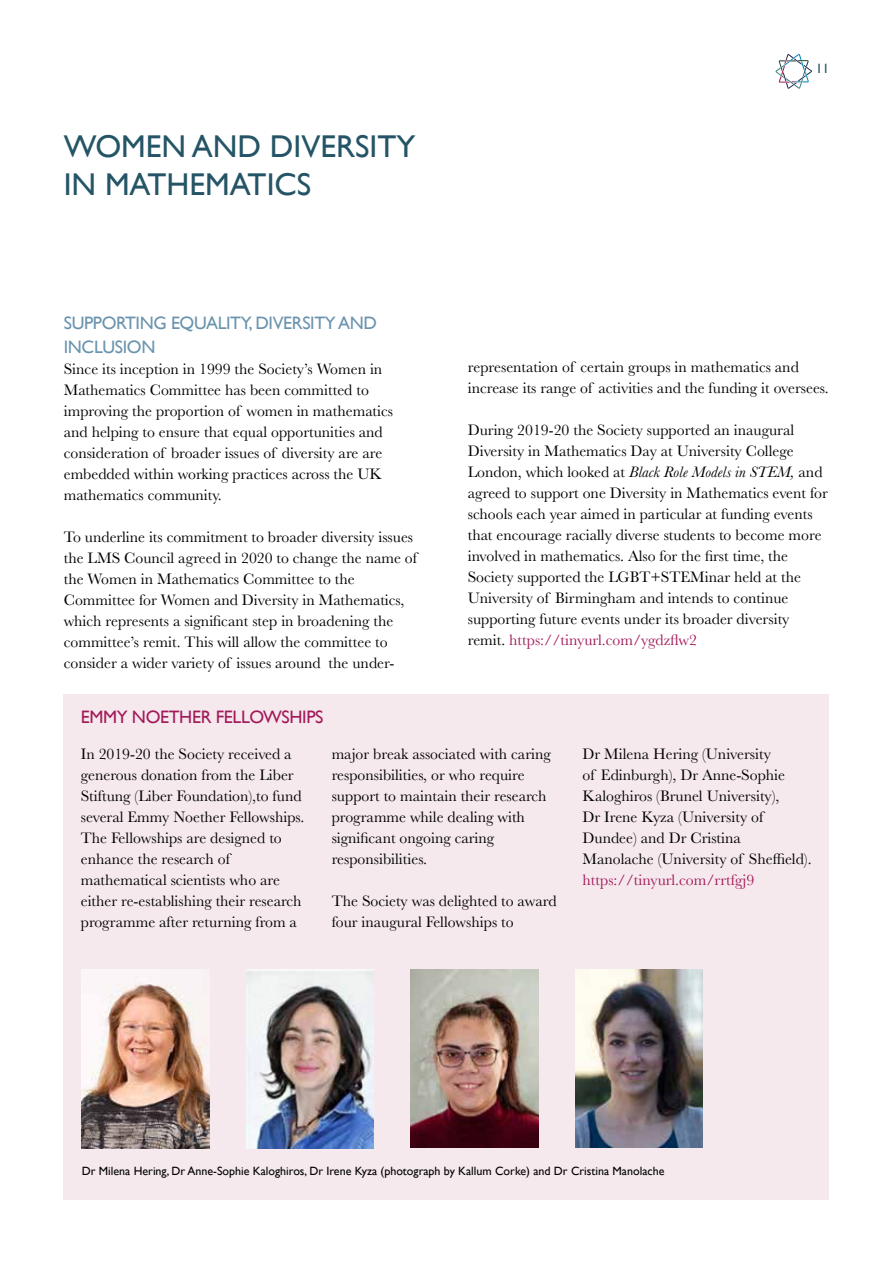
<style>
.page{position:relative;width:893px;height:1263px;background:#fff}
.page>*{position:absolute;margin:0;border:0;box-sizing:border-box;transform-origin:0 0}
.t1{font:31.5px/37.8px "Gill Sans";color:#245466}
.t2{font:18px/24px "Gill Sans";letter-spacing:-.02em;color:#6a94ae}
.t3{font:18px "Gill Sans";letter-spacing:-.02em;color:#a21a5a}
.t4{font:15.75px/21px "Baskerville";color:#000}
.t5{font:15.75px "Baskerville";color:#a21a5a}
.t6{font:13.5px "Gill Sans";color:#245466}
.t7{font:12px "Gill Sans";color:#000}
.s1{font-style:italic}
.s2{color:#a21a5a}
</style>
<div class="page">
<svg style="left:775px;top:54px;width:37px;height:35px"></svg>
<div style="left:64px;top:694px;width:765px;height:505px;background:#f5e9ed"></div>
<img style="left:575px;top:970px;width:128px;height:177px">
<img style="left:411px;top:970px;width:127px;height:177px">
<img style="left:246px;top:970px;width:128px;height:178px">
<img style="left:82px;top:970px;width:127px;height:178px">
<h1 class="t1" style="left:64px;top:127px;width:353px">WOMEN AND DIVERSITY<br>IN MATHEMATICS</h1>
<p class="t2" style="left:64px;top:311px;width:315px">SUPPORTING EQUALITY, DIVERSITY AND<br>INCLUSION</p>
<p class="t4" style="left:64px;top:359px;width:331px">Since its inception in 1999 the Society’s Women in Mathematics Committee has been committed to improving the proportion of women in mathematics and helping to ensure that equal opportunities and consideration of broader issues of diversity are are embedded within working practices across the UK mathematics community.</p>
<p class="t4" style="left:64px;top:527px;width:355px">To underline its commitment to broader diversity issues the LMS Council agreed in 2020 to change the name of the Women in Mathematics Committee to the Committee for Women and Diversity in Mathematics, which represents a significant step in broadening the committee’s remit. This will allow the committee to consider a wider variety of issues around the under-</p>
<p class="t3" style="left:81px;top:707px;width:244px">EMMY NOETHER FELLOWSHIPS</p>
<p class="t6" style="left:816px;top:61px;width:15px">11</p>
<p class="t4" style="left:468px;top:357px;width:363px">representation of certain groups in mathematics and increase its range of activities and the funding it oversees.</p>
<p class="t4" style="left:468px;top:420px;width:362px">During 2019-20 the Society supported an inaugural Diversity in Mathematics Day at University College London, which looked at <span class="s1">Black Role Models in STEM,</span> and agreed to support one Diversity in Mathematics event for schools each year aimed in particular at funding events that encourage racially diverse students to become more involved in mathematics. Also for the first time, the Society supported the LGBT+STEMinar held at the University of Birmingham and intends to continue supporting future events under its broader diversity remit. <span class="s2">https://tinyurl.com/ygdzflw2</span></p>
<p class="t4" style="left:81px;top:744px;width:225px">In 2019-20 the Society received a generous donation from the Liber Stiftung (Liber Foundation),to fund several Emmy Noether Fellowships.<br>The Fellowships are designed to enhance the research of mathematical scientists who are either re-establishing their research programme after returning from a</p>
<p class="t4" style="left:332px;top:744px;width:221px">major break associated with caring responsibilities, or who require support to maintain their research programme while dealing with significant ongoing caring responsibilities.</p>
<p class="t4" style="left:332px;top:891px;width:226px">The Society was delighted to award four inaugural Fellowships to</p>
<p class="t4" style="left:583px;top:744px;width:231px">Dr Milena Hering (University<br>of Edinburgh), Dr Anne-Sophie<br>Kaloghiros (Brunel University),<br>Dr Irene Kyza (University of<br>Dundee) and Dr Cristina<br>Manolache (University of Sheffield).</p>
<p class="t5" style="left:583px;top:870px;width:173px">https://tinyurl.com/rrtfgj9</p>
<p class="t7" style="left:82px;top:1164px;width:584px">Dr Milena Hering, Dr Anne-Sophie Kaloghiros, Dr Irene Kyza (photograph by Kallum Corke) and Dr Cristina Manolache</p>
</div>
